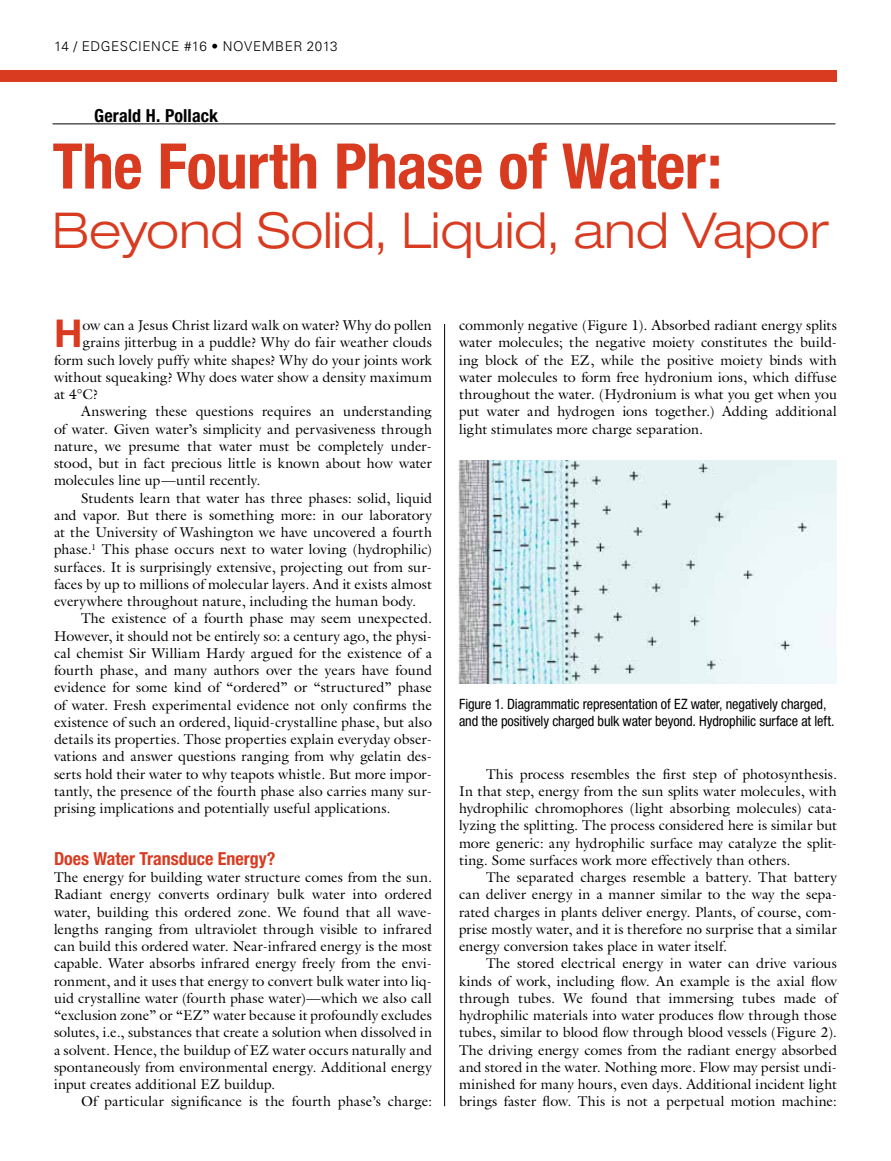
<style>
.page{position:relative;width:891px;height:1161px;background:#fff}
.page>*{position:absolute;margin:0;border:0;box-sizing:border-box;transform-origin:0 0}
.t1{font:700 condensed 63px "Helvetica Neue";letter-spacing:-.01em;color:#d93b20}
.t2{font:300 expanded 49.5px "Helvetica Neue";color:#d93b20}
.t3{font:700 38.4px "Helvetica Neue LT Std";color:#d93b20}
.t4{font:700 condensed 18px "Helvetica Neue";color:#d93b20}
.t5{font:700 condensed 18px "Helvetica Neue";letter-spacing:.005em;color:#000}
.t6{font:14.25px/17.2px "Galliard";color:#000;text-align:justify}
.t7{font:condensed 14.25px/17.2px "Helvetica Neue";letter-spacing:-.005em;color:#000}
.t8{font:300 13.5px "Univers";letter-spacing:.035em;color:#000}
</style>
<div class="page">
<hr style="left:444px;top:324px;width:1px;height:782px;background:#000">
<div style="left:0;top:70px;width:837px;height:12px;background:#d93b20"></div>
<hr style="left:52px;top:124px;width:784px;height:1px;background:#000">
<img style="left:458px;top:460px;width:379px;height:224px">
<p class="t8" style="left:54px;top:38px;width:285px">14 / EDGESCIENCE #16 • NOVEMBER 2013</p>
<p class="t5" style="left:94px;top:104px;width:126px">Gerald H. Pollack</p>
<h1 class="t1" style="left:52px;top:128px;width:671px">The Fourth Phase of Water:</h1>
<h2 class="t2" style="left:52px;top:201px;width:777px">Beyond Solid, Liquid, and Vapor</h2>
<h3 class="t3" style="left:54px;top:310px;width:30px">H</h3>
<p class="t6" style="left:82px;top:316px;width:351px">ow can a Jesus Christ lizard walk on water? Why do pollen</p>
<p class="t6" style="left:82px;top:334px;width:351px">grains jitterbug in a puddle? Why do fair weather clouds</p>
<p class="t6" style="left:54px;top:351px;width:379px">form such lovely puffy white shapes? Why do your joints work</p>
<p class="t6" style="left:54px;top:368px;width:379px">without squeaking? Why does water show a density maximum</p>
<p class="t6" style="left:54px;top:385px;width:46px">at 4°C?</p>
<p class="t6" style="left:81px;top:403px;width:353px">Answering these questions requires an understanding</p>
<p class="t6" style="left:54px;top:420px;width:379px">of water. Given water’s simplicity and pervasiveness through</p>
<p class="t6" style="left:54px;top:437px;width:379px">nature, we presume that water must be completely under-</p>
<p class="t6" style="left:54px;top:454px;width:379px">stood, but in fact precious little is known about how water</p>
<p class="t6" style="left:54px;top:472px;width:208px">molecules line up—until recently.</p>
<p class="t6" style="left:81px;top:489px;width:353px">Students learn that water has three phases: solid, liquid</p>
<p class="t6" style="left:54px;top:506px;width:379px">and vapor. But there is something more: in our laboratory</p>
<p class="t6" style="left:54px;top:523px;width:379px">at the University of Washington we have uncovered a fourth</p>
<p class="t6" style="left:54px;top:541px;width:379px">phase.<sup>1</sup> This phase occurs next to water loving (hydrophilic)</p>
<p class="t6" style="left:54px;top:558px;width:379px">surfaces. It is surprisingly extensive, projecting out from sur-</p>
<p class="t6" style="left:54px;top:575px;width:379px">faces by up to millions of molecular layers. And it exists almost</p>
<p class="t6" style="left:54px;top:592px;width:364px">everywhere throughout nature, including the human body.</p>
<p class="t6" style="left:81px;top:610px;width:353px">The existence of a fourth phase may seem unexpected.</p>
<p class="t6" style="left:54px;top:627px;width:379px">However, it should not be entirely so: a century ago, the physi-</p>
<p class="t6" style="left:54px;top:644px;width:380px">cal chemist Sir William Hardy argued for the existence of a</p>
<p class="t6" style="left:54px;top:661px;width:380px">fourth phase, and many authors over the years have found</p>
<p class="t6" style="left:54px;top:679px;width:379px">evidence for some kind of “ordered” or “structured” phase</p>
<p class="t6" style="left:54px;top:696px;width:380px">of water. Fresh experimental evidence not only confirms the</p>
<p class="t6" style="left:54px;top:713px;width:380px">existence of such an ordered, liquid-crystalline phase, but also</p>
<p class="t6" style="left:54px;top:730px;width:379px">details its properties. Those properties explain everyday obser-</p>
<p class="t6" style="left:54px;top:748px;width:379px">vations and answer questions ranging from why gelatin des-</p>
<p class="t6" style="left:54px;top:765px;width:379px">serts hold their water to why teapots whistle. But more impor-</p>
<p class="t6" style="left:54px;top:782px;width:379px">tantly, the presence of the fourth phase also carries many sur-</p>
<p class="t6" style="left:54px;top:799px;width:338px">prising implications and potentially useful applications.</p>
<p class="t4" style="left:54px;top:847px;width:223px">Does Water Transduce Energy?</p>
<p class="t6" style="left:54px;top:868px;width:380px">The energy for building water structure comes from the sun.<br>Radiant energy converts ordinary bulk water into ordered water, building this ordered zone. We found that all wave&shy;lengths ranging from ultraviolet through visible to infrared can build this ordered water. Near-infrared energy is the most capable. Water absorbs infrared energy freely from the envi&shy;ronment, and it uses that energy to convert bulk water into liq&shy;uid crystalline water (fourth phase water)—which we also call “exclusion zone” or “EZ” water because it profoundly excludes solutes, i.e., substances that create a solution when dissolved in a solvent. Hence, the buildup of EZ water occurs naturally and spontaneously from environmental energy. Additional energy input creates additional EZ buildup.</p>
<p class="t6" style="left:81px;top:1093px;width:353px">Of particular significance is the fourth phase’s charge:</p>
<p class="t6" style="left:459px;top:316px;width:380px">commonly negative (Figure 1). Absorbed radiant energy splits water molecules; the negative moiety constitutes the build&shy;ing block of the EZ, while the positive moiety binds with water molecules to form free hydronium ions, which diffuse throughout the water. (Hydronium is what you get when you put water and hydrogen ions together.) Adding additional light stimulates more charge separation.</p>
<p class="t7" style="left:459px;top:695px;width:377px">Figure 1. Diagrammatic representation of EZ water, negatively charged, and the positively charged bulk water beyond. Hydrophilic surface at left.</p>
<p class="t6" style="left:459px;top:765px;width:380px;text-indent:27px">This process resembles the first step of photosynthesis.<br>In that step, energy from the sun splits water molecules, with hydrophilic chromophores (light absorbing molecules) cata&shy;lyzing the splitting. The process considered here is similar but more generic: any hydrophilic surface may catalyze the split&shy;ting. Some surfaces work more effectively than others.</p>
<p class="t6" style="left:459px;top:868px;width:380px;text-indent:27px">The separated charges resemble a battery. That battery can deliver energy in a manner similar to the way the sepa&shy;rated charges in plants deliver energy. Plants, of course, com&shy;prise mostly water, and it is therefore no surprise that a similar energy conversion takes place in water itself.</p>
<p class="t6" style="left:459px;top:955px;width:380px;text-indent:27px">The stored electrical energy in water can drive various kinds of work, including flow. An example is the axial flow through tubes. We found that immersing tubes made of hydrophilic materials into water produces flow through those tubes, similar to blood flow through blood vessels (Figure 2).<br>The driving energy comes from the radiant energy absorbed and stored in the water. Nothing more. Flow may persist undi&shy;minished for many hours, even days. Additional incident light brings faster flow. This is not a perpetual motion machine:</p>
</div>
